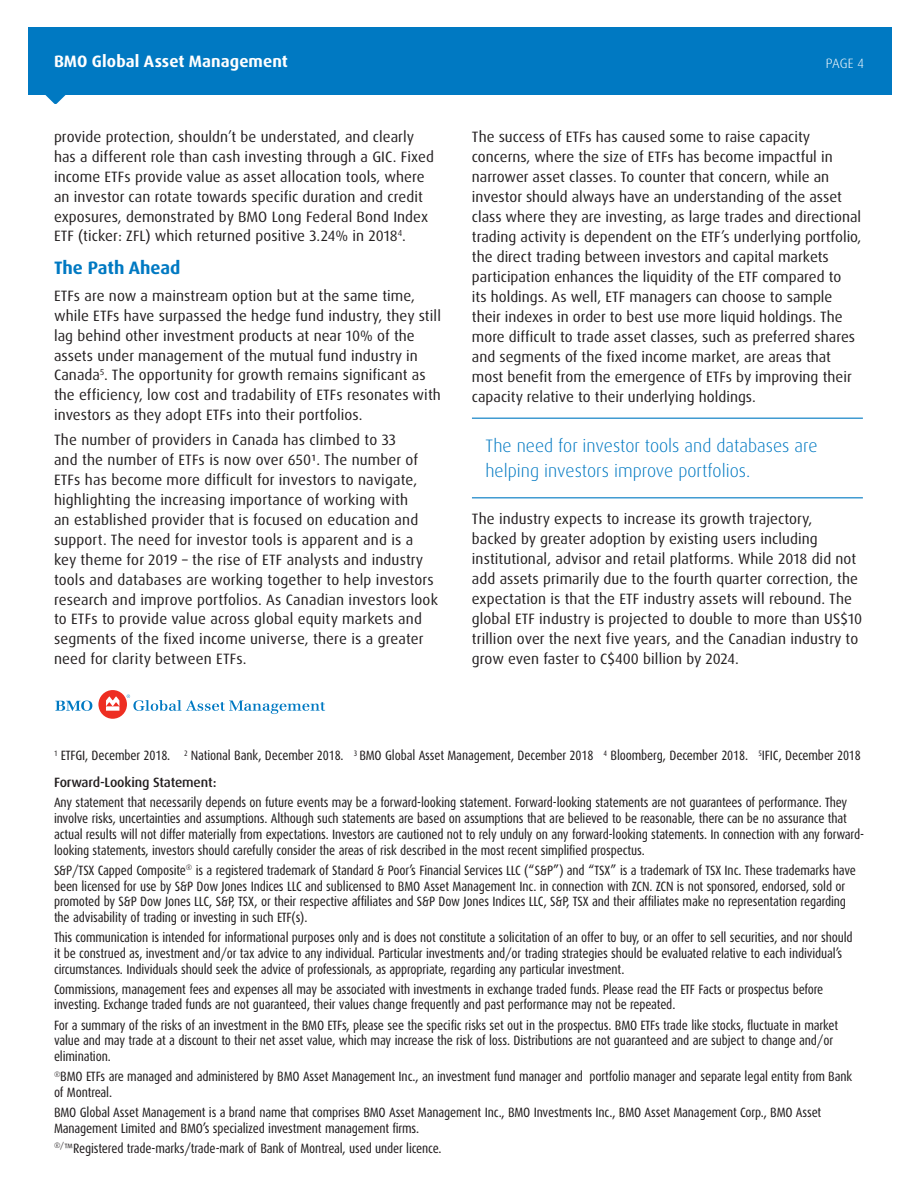
<style>
.page{position:relative;width:918px;height:1188px;background:#fff}
.page>*{position:absolute;margin:0;border:0;box-sizing:border-box;transform-origin:0 0}
.t1{font:300 18px/24.5px "Dax Pro";color:#0079c2}
.Paragraph_Headline{font:700 18px "Dax Pro";color:#0079c2}
.t2{font:700 16.5px "Dax Pro";letter-spacing:.005em;color:#fff}
.Body_Copy{font:15px/20px "Dax Pro";letter-spacing:.005em;color:#231f20}
.Legal_7_5_9_Black{font:13.5px/15.8px "Dax Condensed";letter-spacing:-.01em;color:#231f20}
.Body_Copy-2{font:13.5px "Dax Condensed";letter-spacing:-.01em;color:#231f20}
.Legal_7_5_9_Black-2{font:500 13.5px "Dax Pro";letter-spacing:-.01em;color:#231f20}
.t3{font:300 13.5px "Dax Pro";color:#fff}
</style>
<div class="page">
<svg style="left:55px;top:701px;width:37px;height:10px"></svg>
<div style="left:98px;top:690px;width:29px;height:29px;background:#ee2e22;border-radius:50%"></div>
<svg style="left:106px;top:697px;width:13px;height:14px"></svg>
<svg style="left:127px;top:695px;width:198px;height:19px"></svg>
<div style="left:28px;top:27px;width:864px;height:67px;background:#0079c2"></div>
<svg style="left:45px;top:94px;width:21px;height:10px"></svg>
<hr style="left:472px;top:418px;width:391px;height:1px;background:#0079c2">
<hr style="left:472px;top:497px;width:391px;height:1px;background:#0079c2">
<p class="t2" style="left:54px;top:51px;width:235px">BMO Global Asset Management</p>
<p class="t3" style="left:826px;top:54px;width:40px">PAGE 4</p>
<p class="Body_Copy" style="left:54px;top:127px;width:381px">provide protection, shouldn’t be understated, and clearly has a different role than cash investing through a GIC. Fixed income ETFs provide value as asset allocation tools, where an investor can rotate towards specific duration and credit exposures, demonstrated by BMO Long Federal Bond Index ETF (ticker: ZFL) which returned positive 3.24% in 2018<sup>4</sup>.</p>
<p class="Paragraph_Headline" style="left:54px;top:256px;width:128px">The Path Ahead</p>
<p class="Body_Copy" style="left:54px;top:286px;width:388px">ETFs are now a mainstream option but at the same time, while ETFs have surpassed the hedge fund industry, they still lag behind other investment products at near 10% of the assets under management of the mutual fund industry in Canada<sup>5</sup>. The opportunity for growth remains significant as the efficiency, low cost and tradability of ETFs resonates with investors as they adopt ETFs into their portfolios.</p>
<p class="Body_Copy" style="left:54px;top:430px;width:386px">The number of providers in Canada has climbed to 33<br>and the number of ETFs is now over 6501. The number of ETFs has become more difficult for investors to navigate, highlighting the increasing importance of working with<br>an established provider that is focused on education and support. The need for investor tools is apparent and is a key theme for 2019 – the rise of ETF analysts and industry tools and databases are working together to help investors research and improve portfolios. As Canadian investors look to ETFs to provide value across global equity markets and segments of the fixed income universe, there is a greater need for clarity between ETFs.</p>
<p class="Body_Copy" style="left:472px;top:127px;width:391px">The success of ETFs has caused some to raise capacity concerns, where the size of ETFs has become impactful in narrower asset classes. To counter that concern, while an investor should always have an understanding of the asset class where they are investing, as large trades and directional trading activity is dependent on the ETF’s underlying portfolio, the direct trading between investors and capital markets participation enhances the liquidity of the ETF compared to<br>its holdings. As well, ETF managers can choose to sample their indexes in order to best use more liquid holdings. The more difficult to trade asset classes, such as preferred shares and segments of the fixed income market, are areas that most benefit from the emergence of ETFs by improving their capacity relative to their underlying holdings.</p>
<p class="t1" style="left:485px;top:434px;width:334px">The need for investor tools and databases are helping investors improve portfolios.</p>
<p class="Body_Copy" style="left:472px;top:509px;width:392px">The industry expects to increase its growth trajectory,<br>backed by greater adoption by existing users including institutional, advisor and retail platforms. While 2018 did not add assets primarily due to the fourth quarter correction, the expectation is that the ETF industry assets will rebound. The global ETF industry is projected to double to more than US$10 trillion over the next five years, and the Canadian industry to grow even faster to C$400 billion by 2024.</p>
<p class="Body_Copy-2" style="left:54px;top:748px;width:808px"><sup>1</sup> ETFGI, December 2018. <sup>2</sup> National Bank, December 2018. <sup>3</sup> BMO Global Asset Management, December 2018 <sup>4</sup> Bloomberg, December 2018. <sup>5</sup>IFIC, December 2018</p>
<p class="Legal_7_5_9_Black-2" style="left:54px;top:774px;width:164px">Forward-Looking Statement:</p>
<p class="Legal_7_5_9_Black" style="left:54px;top:795px;width:812px">Any statement that necessarily depends on future events may be a forward-looking statement. Forward-looking statements are not guarantees of performance. They involve risks, uncertainties and assumptions. Although such statements are based on assumptions that are believed to be reasonable, there can be no assurance that actual results will not differ materially from expectations. Investors are cautioned not to rely unduly on any forward-looking statements. In connection with any forward&shy;looking statements, investors should carefully consider the areas of risk described in the most recent simplified prospectus.</p>
<p class="Legal_7_5_9_Black" style="left:54px;top:862px;width:804px">S&amp;P/TSX Capped Composite<sup>®</sup> is a registered trademark of Standard &amp; Poor’s Financial Services LLC (“S&amp;P”) and “TSX” is a trademark of TSX Inc. These trademarks have been licensed for use by S&amp;P Dow Jones Indices LLC and sublicensed to BMO Asset Management Inc. in connection with ZCN. ZCN is not sponsored, endorsed, sold or promoted by S&amp;P Dow Jones LLC, S&amp;P, TSX, or their respective affiliates and S&amp;P Dow Jones Indices LLC, S&amp;P, TSX and their affiliates make no representation regarding the advisability of trading or investing in such ETF(s).</p>
<p class="Legal_7_5_9_Black" style="left:54px;top:930px;width:800px">This communication is intended for informational purposes only and is does not constitute a solicitation of an offer to buy, or an offer to sell securities, and nor should it be construed as, investment and/or tax advice to any individual. Particular investments and/or trading strategies should be evaluated relative to each individual’s circumstances. Individuals should seek the advice of professionals, as appropriate, regarding any particular investment.</p>
<p class="Legal_7_5_9_Black" style="left:54px;top:981px;width:771px">Commissions, management fees and expenses all may be associated with investments in exchange traded funds. Please read the ETF Facts or prospectus before investing. Exchange traded funds are not guaranteed, their values change frequently and past performance may not be repeated.</p>
<p class="Legal_7_5_9_Black" style="left:54px;top:1017px;width:786px">For a summary of the risks of an investment in the BMO ETFs, please see the specific risks set out in the prospectus. BMO ETFs trade like stocks, fluctuate in market value and may trade at a discount to their net asset value, which may increase the risk of loss. Distributions are not guaranteed and are subject to change and/or elimination.</p>
<p class="Legal_7_5_9_Black" style="left:54px;top:1069px;width:800px"><sup>®</sup>BMO ETFs are managed and administered by BMO Asset Management Inc., an investment fund manager and portfolio manager and separate legal entity from Bank of Montreal.</p>
<p class="Legal_7_5_9_Black" style="left:54px;top:1105px;width:769px">BMO Global Asset Management is a brand name that comprises BMO Asset Management Inc., BMO Investments Inc., BMO Asset Management Corp., BMO Asset<br>Management Limited and BMO’s specialized investment management firms.</p>
<p class="Legal_7_5_9_Black" style="left:54px;top:1140px;width:389px"><sup>®/</sup>™Registered trade-marks/trade-mark of Bank of Montreal, used under licence.</p>
</div>
